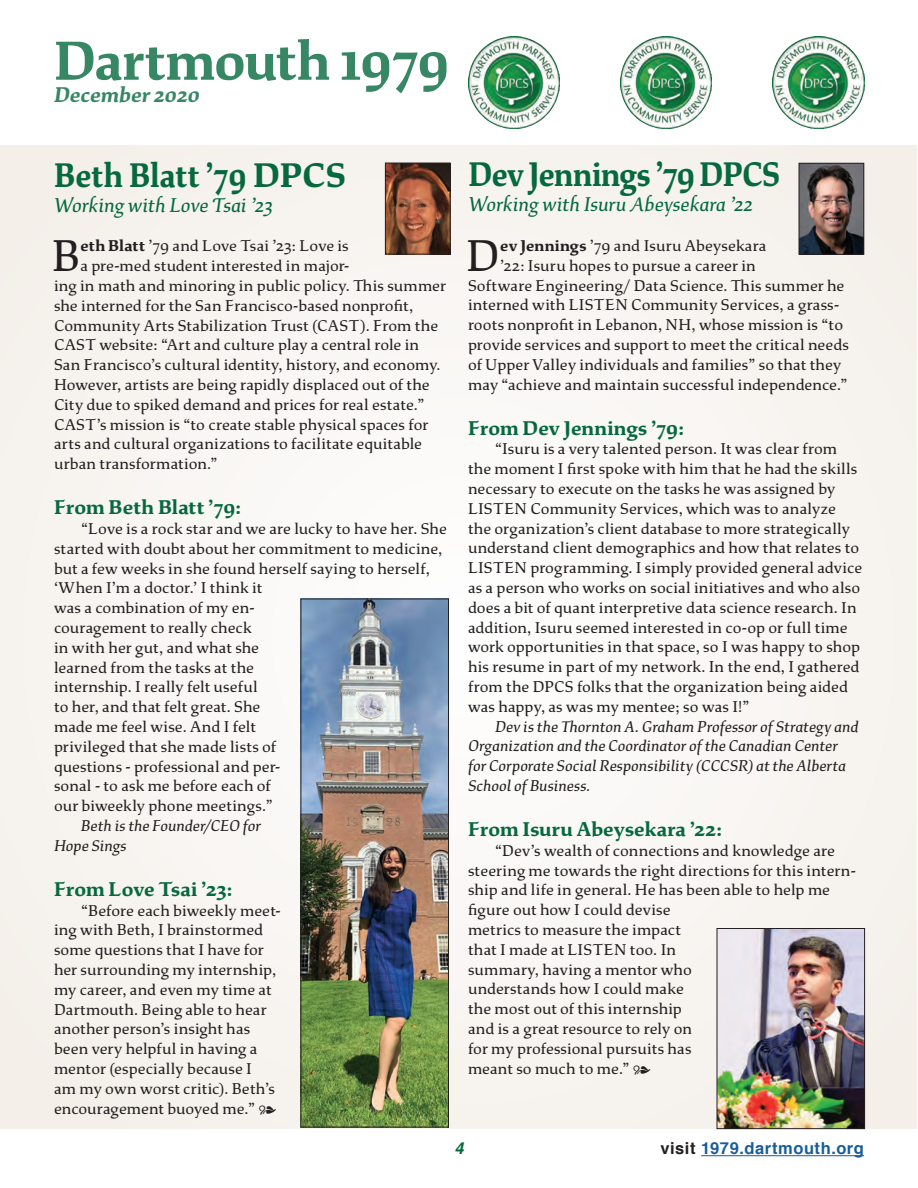
<style>
.page{position:relative;width:918px;height:1188px;background:#fff}
.page>*{position:absolute;margin:0;border:0;box-sizing:border-box;transform-origin:0 0}
.t1{font:700 58.5px "Dartmouth Ruzicka";letter-spacing:-.025em;color:#06693e;scale:.96 1}
.Paragraph_Text_Lead{font:46.95px "Dartmouth Ruzicka";color:#231f20}
.Paragraph_Heading{font:700 36px "Dartmouth Ruzicka";letter-spacing:-.015em;color:#06693e;scale:.89 1}
.t2{font:italic 700 22.5px "Dartmouth Ruzicka";letter-spacing:.005em;color:#06693e}
.Paragraph_Sub_head{font:700 21px "Dartmouth Ruzicka";color:#06693e}
.Paragraph_Sub_head-2{font:italic 21px "Dartmouth Ruzicka";color:#06693e}
.Paragraph_Text_2{font:16.5px/19.8px "Dartmouth Ruzicka";letter-spacing:.005em;color:#231f20}
.Paragraph_Text_Lead-2{font:16.5px "Dartmouth Ruzicka";letter-spacing:.01em;color:#231f20}
.Paragraph_Text_2-2{font:italic 16.5px/19.8px "Dartmouth Ruzicka";color:#231f20}
.t3{font:700 16.5px "Helvetica";letter-spacing:.03em;color:#175d9e}
.t4{font:italic 700 16.5px "Helvetica";color:#06693e}
.s1{font-weight:700}
.s2{color:#231f20}
</style>
<div class="page">
<hr style="left:701px;top:1155px;width:163px;height:1px;background:#175d9e">
<img style="left:468px;top:37px;width:91px;height:91px">
<img style="left:620px;top:37px;width:92px;height:91px">
<img style="left:773px;top:37px;width:91px;height:91px">
<div style="left:0;top:145px;width:916px;height:984px;background:#f8f5f1"></div>
<img style="left:387px;top:165px;width:61px;height:87px">
<div style="left:385px;top:163px;width:65px;height:91px;border:1px solid #231f20"></div>
<img style="left:801px;top:165px;width:61px;height:88px">
<div style="left:799px;top:163px;width:65px;height:92px;border:1px solid #231f20"></div>
<img style="left:303px;top:601px;width:144px;height:524px">
<div style="left:301px;top:599px;width:148px;height:528px;border:1px solid #231f20"></div>
<img style="left:719px;top:930px;width:144px;height:197px">
<div style="left:717px;top:928px;width:148px;height:201px;border:1px solid #231f20"></div>
<h1 class="t1" style="left:54px;top:27px;width:413px">Dartmouth 1979</h1>
<h3 class="t2" style="left:54px;top:80px;width:147px">December 2020</h3>
<p class="Paragraph_Heading" style="left:54px;top:154px;width:329px">Beth Blatt ’79 DPCS</p>
<p class="Paragraph_Sub_head-2" style="left:54px;top:191px;width:220px">Working with Love Tsai ’23</p>
<p class="Paragraph_Text_Lead" style="left:52px;top:229px;width:30px">B</p>
<p class="Paragraph_Text_Lead-2" style="left:80px;top:237px;width:270px"><span class="s1">eth Blatt</span> ’79 and Love Tsai ’23: Love is</p>
<p class="Paragraph_Text_Lead-2" style="left:80px;top:256px;width:270px">a pre-med student interested in major-</p>
<p class="Paragraph_Text_Lead-2" style="left:54px;top:276px;width:394px">ing in math and minoring in public policy. This summer</p>
<p class="Paragraph_Text_Lead-2" style="left:54px;top:296px;width:361px">she interned for the San Francisco-based nonprofit,</p>
<p class="Paragraph_Text_Lead-2" style="left:54px;top:316px;width:386px">Community Arts Stabilization Trust (CAST). From the</p>
<p class="Paragraph_Text_Lead-2" style="left:54px;top:336px;width:367px">CAST website: “Art and culture play a central role in</p>
<p class="Paragraph_Text_Lead-2" style="left:54px;top:355px;width:388px">San Francisco’s cultural identity, history, and economy.</p>
<p class="Paragraph_Text_Lead-2" style="left:54px;top:375px;width:377px">However, artists are being rapidly displaced out of the</p>
<p class="Paragraph_Text_Lead-2" style="left:54px;top:395px;width:372px">City due to spiked demand and prices for real estate.”</p>
<p class="Paragraph_Text_Lead-2" style="left:54px;top:415px;width:376px">CAST’s mission is “to create stable physical spaces for</p>
<p class="Paragraph_Text_Lead-2" style="left:54px;top:435px;width:370px">arts and cultural organizations to facilitate equitable</p>
<p class="Paragraph_Text_Lead-2" style="left:54px;top:454px;width:165px">urban transformation.”</p>
<p class="Paragraph_Sub_head" style="left:54px;top:495px;width:189px">From Beth Blatt ’79:</p>
<p class="Paragraph_Text_2" style="left:54px;top:519px;width:394px;text-indent:27px">“Love is a rock star and we are lucky to have her. She started with doubt about her commitment to medicine, but a few weeks in she found herself saying to herself, ‘When I’m a doctor.’ I think it<br>was a combination of my en-<br>couragement to really check<br>in with her gut, and what she<br>learned from the tasks at the<br>internship. I really felt useful<br>to her, and that felt great. She<br>made me feel wise. And I felt<br>privileged that she made lists of<br>questions - professional and per-<br>sonal - to ask me before each of<br>our biweekly phone meetings.”</p>
<p class="Paragraph_Text_2-2" style="left:54px;top:816px;width:208px;text-indent:27px">Beth is the Founder/CEO for<br>Hope Sings</p>
<p class="Paragraph_Sub_head" style="left:54px;top:877px;width:180px">From Love Tsai ’23:</p>
<p class="Paragraph_Text_2" style="left:54px;top:901px;width:228px;text-indent:27px">“Before each biweekly meet&shy;ing with Beth, I brainstormed some questions that I have for her surrounding my internship, my career, and even my time at<br>Dartmouth. Being able to hear another person’s insight has been very helpful in having a mentor (especially because I<br>am my own worst critic). Beth’s encouragement buoyed me.” ❧</p>
<p class="Paragraph_Heading" style="left:468px;top:154px;width:352px">Dev Jennings ’79 DPCS</p>
<p class="Paragraph_Sub_head-2" style="left:468px;top:191px;width:286px">Working with Isuru Abeysekara ’22</p>
<p class="Paragraph_Text_Lead" style="left:466px;top:228px;width:36px">D</p>
<p class="Paragraph_Text_Lead-2" style="left:500px;top:236px;width:268px"><span class="s1">ev Jennings</span> ’79 and Isuru Abeysekara</p>
<p class="Paragraph_Text_Lead-2" style="left:500px;top:256px;width:257px">’22: Isuru hopes to pursue a career in</p>
<p class="Paragraph_Text_Lead-2" style="left:468px;top:276px;width:378px">Software Engineering/ Data Science. This summer he</p>
<p class="Paragraph_Text_Lead-2" style="left:468px;top:296px;width:373px">interned with LISTEN Community Services, a grass-</p>
<p class="Paragraph_Text_Lead-2" style="left:468px;top:315px;width:377px">roots nonprofit in Lebanon, NH, whose mission is “to</p>
<p class="Paragraph_Text_Lead-2" style="left:468px;top:335px;width:383px">provide services and support to meet the critical needs</p>
<p class="Paragraph_Text_Lead-2" style="left:468px;top:355px;width:375px">of Upper Valley individuals and families” so that they</p>
<p class="Paragraph_Text_Lead-2" style="left:468px;top:375px;width:381px">may “achieve and maintain successful independence.”</p>
<p class="Paragraph_Sub_head" style="left:468px;top:416px;width:218px">From Dev Jennings ’79:</p>
<p class="Paragraph_Text_2" style="left:468px;top:439px;width:396px;text-indent:27px">“Isuru is a very talented person. It was clear from the moment I first spoke with him that he had the skills necessary to execute on the tasks he was assigned by LISTEN Community Services, which was to analyze the organization’s client database to more strategically understand client demographics and how that relates to LISTEN programming. I simply provided general advice as a person who works on social initiatives and who also does a bit of quant interpretive data science research. In addition, Isuru seemed interested in co-op or full time work opportunities in that space, so I was happy to shop his resume in part of my network. In the end, I gathered from the DPCS folks that the organization being aided was happy, as was my mentee; so was I!”</p>
<p class="Paragraph_Text_2-2" style="left:468px;top:716px;width:392px;text-indent:27px">Dev is the Thornton A. Graham Professor of Strategy and Organization and the Coordinator of the Canadian Center for Corporate Social Responsibility (CCCSR) at the Alberta School of Business.</p>
<p class="Paragraph_Sub_head" style="left:468px;top:817px;width:256px">From Isuru Abeysekara ’22:</p>
<p class="Paragraph_Text_2" style="left:468px;top:841px;width:389px;text-indent:27px">“Dev’s wealth of connections and knowledge are steering me towards the right directions for this intern&shy;ship and life in general. He has been able to help me figure out how I could devise<br>metrics to measure the impact<br>that I made at LISTEN too. In<br>summary, having a mentor who<br>understands how I could make<br>the most out of this internship<br>and is a great resource to rely on<br>for my professional pursuits has<br>meant so much to me.” ❧</p>
<p class="t4" style="left:454px;top:1135px;width:11px">4</p>
<p class="t3" style="left:661px;top:1135px;width:205px"><span class="s2">visit</span> 1979.dartmouth.org</p>
</div>
